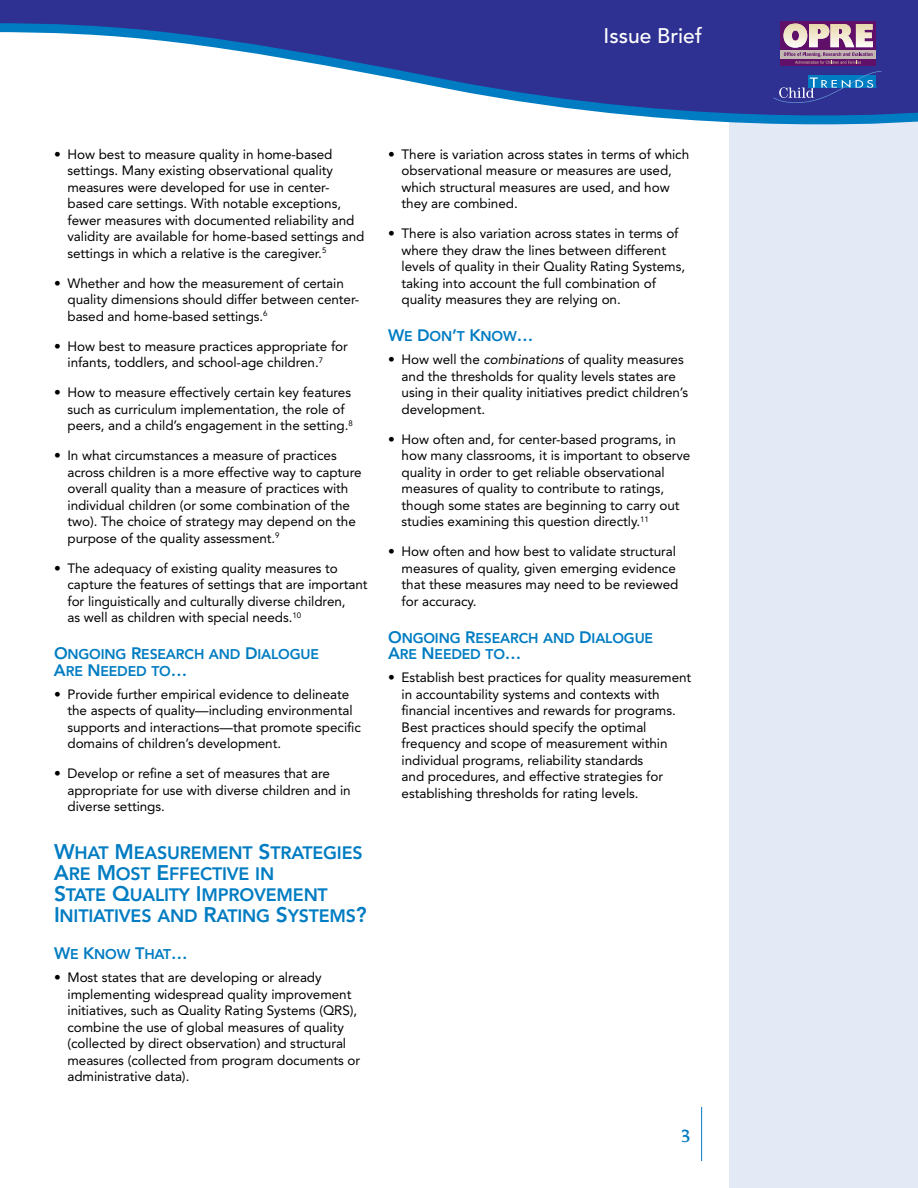
<style>
.page{position:relative;width:918px;height:1188px;background:#fff}
.page>*{position:absolute;margin:0;border:0;box-sizing:border-box;transform-origin:0 0}
.t1{font:500 21px "Avenir";color:#fff}
.t2{font:800 17.85px/21px "Avenir";letter-spacing:-.01em;color:#007cc2}
.t3{font:800 14.1px/16.5px "Avenir";letter-spacing:-.01em;color:#007cc2}
.t4{font:13.5px/16.5px "Avenir";letter-spacing:-.005em;color:#000}
.s1{font-size:16.5px}
.s2{font-size:21px}
.s3{font-style:italic}
</style>
<div class="page">
<div style="left:729px;top:0;width:189px;height:1188px;background:#e3eaf6"></div>
<svg style="left:0;top:0;width:918px;height:124px;fill:#2e3192"></svg>
<hr style="left:701px;top:1107px;width:1px;height:54px;background:#007cc2">
<div style="left:781px;top:21px;width:95px;height:45px;background:#61106a"></div>
<div style="left:781px;top:50px;width:95px;height:8px;background:#c3b6b3"></div>
<svg style="left:784px;top:24px;width:89px;height:40px"></svg>
<svg style="left:773px;top:71px;width:109px;height:32px;background:#3451a5"></svg>
<h1 class="t1" style="left:604px;top:24px;width:100px">Issue Brief</h1>
<p class="t4" style="left:68px;top:146px;width:299px">How best to measure quality in home-based settings. Many existing observational quality measures were developed for use in center&shy;based care settings. With notable exceptions, fewer measures with documented reliability and validity are available for home-based settings and settings in which a relative is the caregiver.<sup>5</sup></p>
<p class="t4" style="left:68px;top:275px;width:293px">Whether and how the measurement of certain quality dimensions should differ between center&shy;based and home-based settings.<sup>6</sup></p>
<p class="t4" style="left:68px;top:338px;width:282px">How best to measure practices appropriate for infants, toddlers, and school-age children.<sup>7</sup></p>
<p class="t4" style="left:68px;top:384px;width:287px">How to measure effectively certain key features such as curriculum implementation, the role of peers, and a child’s engagement in the setting.<sup>8</sup></p>
<p class="t4" style="left:68px;top:447px;width:296px">In what circumstances a measure of practices across children is a more effective way to capture overall quality than a measure of practices with individual children (or some combination of the two). The choice of strategy may depend on the purpose of the quality assessment.<sup>9</sup></p>
<p class="t4" style="left:68px;top:560px;width:302px">The adequacy of existing quality measures to capture the features of settings that are important for linguistically and culturally diverse children,<br>as well as children with special needs.<sup>10</sup></p>
<p class="t3" style="left:54px;top:646px;width:267px"><span class="s1">O</span>NGOING <span class="s1">R</span>ESEARCH AND <span class="s1">D</span>IALOGUE<br><span class="s1">A</span>RE <span class="s1">N</span> EEDED TO<span class="s1">…</span></p>
<p class="t4" style="left:68px;top:686px;width:295px">Provide further empirical evidence to delineate the aspects of quality—including environmental supports and interactions—that promote specific domains of children’s development.</p>
<p class="t4" style="left:68px;top:765px;width:285px">Develop or refine a set of measures that are appropriate for use with diverse children and in diverse settings.</p>
<h2 class="t2" style="left:54px;top:843px;width:314px"><span class="s2">W</span>HAT <span class="s2">M</span>EASUREM ENT <span class="s2">S</span>TRATEGIES<br><span class="s2">A</span>RE <span class="s2">M</span>OST <span class="s2">E</span>FFECTIVE IN<br><span class="s2">S</span>TATE <span class="s2">Q</span>UALITY <span class="s2">I</span> M PROVEM ENT<br><span class="s2">I</span> NITIATIVES AND <span class="s2">R</span>ATING <span class="s2">S</span>YSTEM S<span class="s2">?</span></h2>
<p class="t3" style="left:54px;top:946px;width:135px"><span class="s1">W</span>E <span class="s1">K</span>NOW <span class="s1">T</span>HAT<span class="s1">…</span></p>
<p class="t4" style="left:68px;top:969px;width:294px">Most states that are developing or already implementing widespread quality improvement initiatives, such as Quality Rating Systems (QRS), combine the use of global measures of quality (collected by direct observation) and structural measures (collected from program documents or administrative data).</p>
<p class="t4" style="left:54px;top:146px;width:8px">•</p>
<p class="t4" style="left:54px;top:275px;width:8px">•</p>
<p class="t4" style="left:54px;top:338px;width:8px">•</p>
<p class="t4" style="left:54px;top:384px;width:8px">•</p>
<p class="t4" style="left:54px;top:447px;width:8px">•</p>
<p class="t4" style="left:54px;top:560px;width:8px">•</p>
<p class="t4" style="left:54px;top:686px;width:8px">•</p>
<p class="t4" style="left:54px;top:765px;width:8px">•</p>
<p class="t4" style="left:54px;top:969px;width:8px">•</p>
<p class="t4" style="left:402px;top:146px;width:289px">There is variation across states in terms of which observational measure or measures are used, which structural measures are used, and how they are combined.</p>
<p class="t4" style="left:402px;top:225px;width:285px">There is also variation across states in terms of where they draw the lines between different levels of quality in their Quality Rating Systems, taking into account the full combination of quality measures they are relying on.</p>
<p class="t3" style="left:388px;top:328px;width:147px"><span class="s1">W</span>E <span class="s1">D</span>ON<span class="s1">’</span>T <span class="s1">K</span>NOW<span class="s1">…</span></p>
<p class="t4" style="left:402px;top:351px;width:288px">How well the <span class="s3">combinations</span> of quality measures and the thresholds for quality levels states are using in their quality initiatives predict children’s development.</p>
<p class="t4" style="left:402px;top:431px;width:290px">How often and, for center-based programs, in how many classrooms, it is important to observe quality in order to get reliable observational measures of quality to contribute to ratings, though some states are beginning to carry out studies examining this question directly.<sup>11</sup></p>
<p class="t4" style="left:402px;top:543px;width:278px">How often and how best to validate structural measures of quality, given emerging evidence that these measures may need to be reviewed for accuracy.</p>
<p class="t3" style="left:388px;top:629px;width:267px"><span class="s1">O</span>NGOING <span class="s1">R</span>ESEARCH AND <span class="s1">D</span>IALOGUE<br><span class="s1">A</span>RE <span class="s1">N</span> EEDED TO<span class="s1">…</span></p>
<p class="t4" style="left:402px;top:669px;width:291px">Establish best practices for quality measurement in accountability systems and contexts with financial incentives and rewards for programs.<br>Best practices should specify the optimal frequency and scope of measurement within individual programs, reliability standards<br>and procedures, and effective strategies for establishing thresholds for rating levels.</p>
<p class="t4" style="left:388px;top:146px;width:8px">•</p>
<p class="t4" style="left:388px;top:225px;width:8px">•</p>
<p class="t4" style="left:388px;top:351px;width:8px">•</p>
<p class="t4" style="left:388px;top:431px;width:8px">•</p>
<p class="t4" style="left:388px;top:543px;width:8px">•</p>
<p class="t4" style="left:388px;top:669px;width:8px">•</p>
</div>
